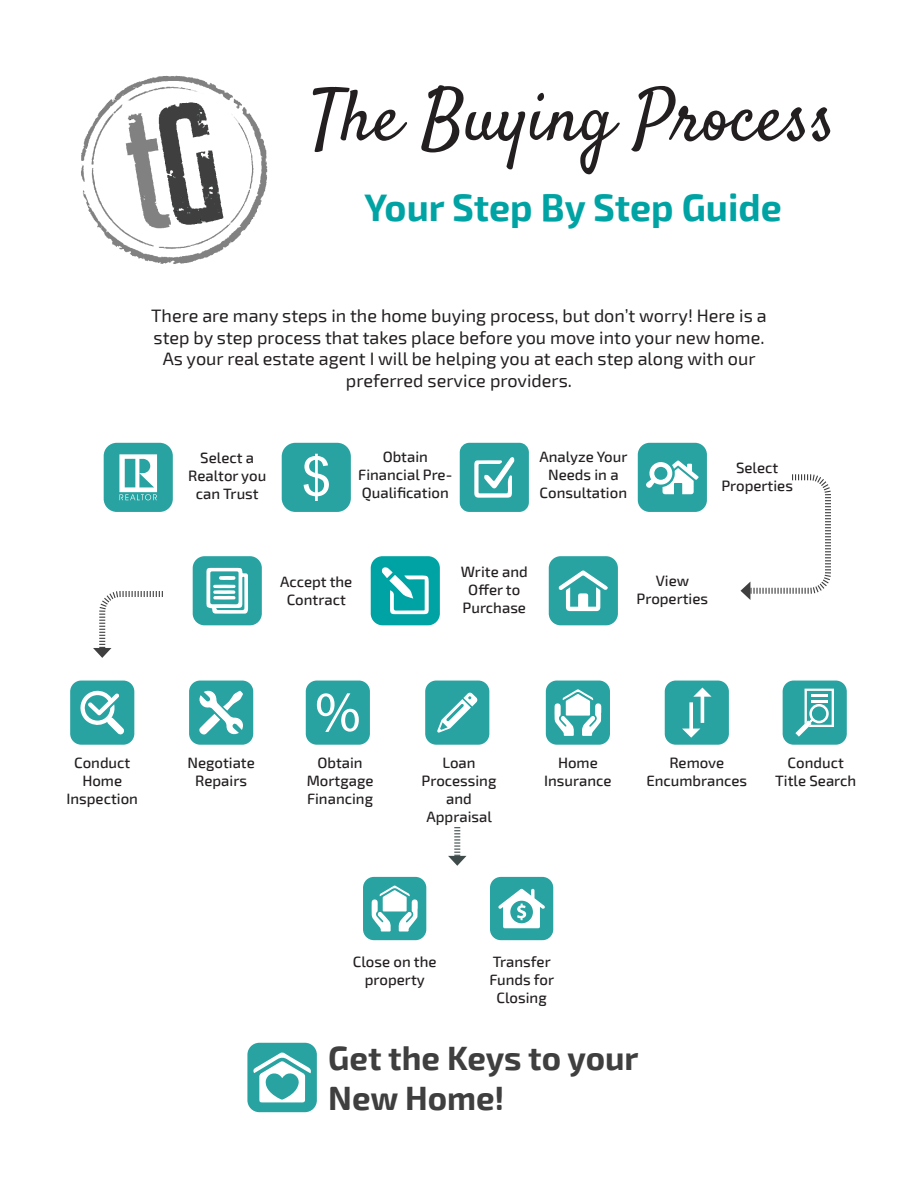
<style>
.page{position:relative;width:918px;height:1188px;background:#fff}
.page>*{position:absolute;margin:0;border:0;box-sizing:border-box;transform-origin:0 0}
.t1{font:72px "Satisfy";color:#231f20}
.t2{font:700 37.5px "Exo 2";color:#00a3a3}
.t3{font:700 33px/39.6px "Exo 2";color:#3f3f3f}
.t4{font:18px/21.6px "Exo 2";color:#231f20;text-align:center}
.t5{font:500 15px/18px "Exo 2";color:#231f20;text-align:center}
</style>
<div class="page">
<img style="left:81px;top:75px;width:187px;height:189px">
<div style="left:783px;top:681px;width:64px;height:64px;background:#28a3a1;border-radius:11px"></div>
<svg style="left:795px;top:689px;width:39px;height:48px"></svg>
<div style="left:104px;top:443px;width:69px;height:69px;background:#28a3a1;border-radius:13px"></div>
<svg style="left:119px;top:454px;width:38px;height:46px"></svg>
<div style="left:282px;top:443px;width:69px;height:69px;background:#28a3a1;border-radius:14px"></div>
<svg style="left:304px;top:454px;width:25px;height:47px"></svg>
<div style="left:460px;top:443px;width:69px;height:69px;background:#28a3a1;border-radius:10px"></div>
<svg style="left:474px;top:457px;width:41px;height:41px"></svg>
<div style="left:425px;top:681px;width:64px;height:64px;background:#28a3a1;border-radius:11px"></div>
<svg style="left:437px;top:692px;width:41px;height:41px"></svg>
<div style="left:189px;top:681px;width:64px;height:64px;background:#28a3a1;border-radius:11px"></div>
<svg style="left:199px;top:690px;width:44px;height:45px"></svg>
<div style="left:193px;top:556px;width:69px;height:69px;background:#28a3a1;border-radius:12px"></div>
<svg style="left:206px;top:568px;width:42px;height:46px"></svg>
<div style="left:638px;top:443px;width:69px;height:69px;background:#28a3a1;border-radius:12px"></div>
<svg style="left:646px;top:460px;width:53px;height:34px"></svg>
<div style="left:363px;top:877px;width:63px;height:63px;background:#28a3a1;border-radius:11px"></div>
<svg style="left:372px;top:885px;width:46px;height:47px"></svg>
<div style="left:546px;top:681px;width:64px;height:64px;background:#28a3a1;border-radius:11px"></div>
<svg style="left:554px;top:689px;width:47px;height:47px"></svg>
<div style="left:490px;top:877px;width:63px;height:63px;background:#28a3a1;border-radius:11px"></div>
<svg style="left:498px;top:888px;width:47px;height:40px"></svg>
<div style="left:549px;top:556px;width:69px;height:69px;background:#28a3a1;border-radius:12px"></div>
<svg style="left:558px;top:570px;width:50px;height:41px"></svg>
<div style="left:306px;top:681px;width:64px;height:64px;background:#28a3a1;border-radius:11px"></div>
<svg style="left:317px;top:693px;width:42px;height:39px"></svg>
<div style="left:665px;top:681px;width:64px;height:64px;background:#28a3a1;border-radius:11px"></div>
<svg style="left:682px;top:688px;width:30px;height:50px"></svg>
<div style="left:70px;top:681px;width:64px;height:64px;background:#28a3a1;border-radius:11px"></div>
<svg style="left:80px;top:691px;width:44px;height:44px"></svg>
<div style="left:371px;top:556px;width:69px;height:69px;background:#00a3a3;border-radius:12px"></div>
<svg style="left:381px;top:567px;width:48px;height:47px"></svg>
<div style="left:247px;top:1043px;width:70px;height:69px;background:#28a3a1;border-radius:12px"></div>
<svg style="left:253px;top:1052px;width:58px;height:50px"></svg>
<svg style="left:741px;top:474px;width:90px;height:126px"></svg>
<svg style="left:93px;top:591px;width:70px;height:67px"></svg>
<svg style="left:448px;top:827px;width:19px;height:39px"></svg>
<p class="t1" style="left:311px;top:72px;width:527px">The Buying Process</p>
<p class="t2" style="left:365px;top:180px;width:419px">Your Step By Step Guide</p>
<p class="t4" style="left:151px;top:304px;width:617px">There are many steps in the home buying process, but don’t worry! Here is a step by step process that takes place before you move into your new home.<br>As your real estate agent I will be helping you at each step along with our preferred service providers.</p>
<p class="t5" style="left:188px;top:448px;width:80px">Select a<br>Realtor you can Trust</p>
<p class="t5" style="left:358px;top:447px;width:96px">Obtain<br>Financial Pre-<br>Qualification</p>
<p class="t5" style="left:539px;top:447px;width:90px">Analyze Your<br>Needs in a<br>Consultation</p>
<p class="t5" style="left:721px;top:458px;width:73px">Select<br>Properties</p>
<p class="t5" style="left:280px;top:572px;width:74px">Accept the<br>Contract</p>
<p class="t5" style="left:461px;top:562px;width:68px">Write and<br>Offer to<br>Purchase</p>
<p class="t5" style="left:637px;top:572px;width:73px">View<br>Properties</p>
<p class="t5" style="left:66px;top:753px;width:73px">Conduct<br>Home<br>Inspection</p>
<p class="t5" style="left:187px;top:753px;width:69px">Negotiate<br>Repairs</p>
<p class="t5" style="left:307px;top:753px;width:68px">Obtain<br>Mortgage<br>Financing</p>
<p class="t5" style="left:422px;top:753px;width:76px">Loan<br>Processing and<br>Appraisal</p>
<p class="t5" style="left:544px;top:753px;width:69px">Home<br>Insurance</p>
<p class="t5" style="left:646px;top:753px;width:102px">Remove<br>Encumbrances</p>
<p class="t5" style="left:775px;top:753px;width:83px">Conduct<br>Title Search</p>
<p class="t5" style="left:353px;top:952px;width:85px">Close on the property</p>
<p class="t5" style="left:489px;top:952px;width:66px">Transfer<br>Funds for<br>Closing</p>
<p class="t3" style="left:328px;top:1037px;width:312px">Get the Keys to your<br>New Home!</p>
</div>
